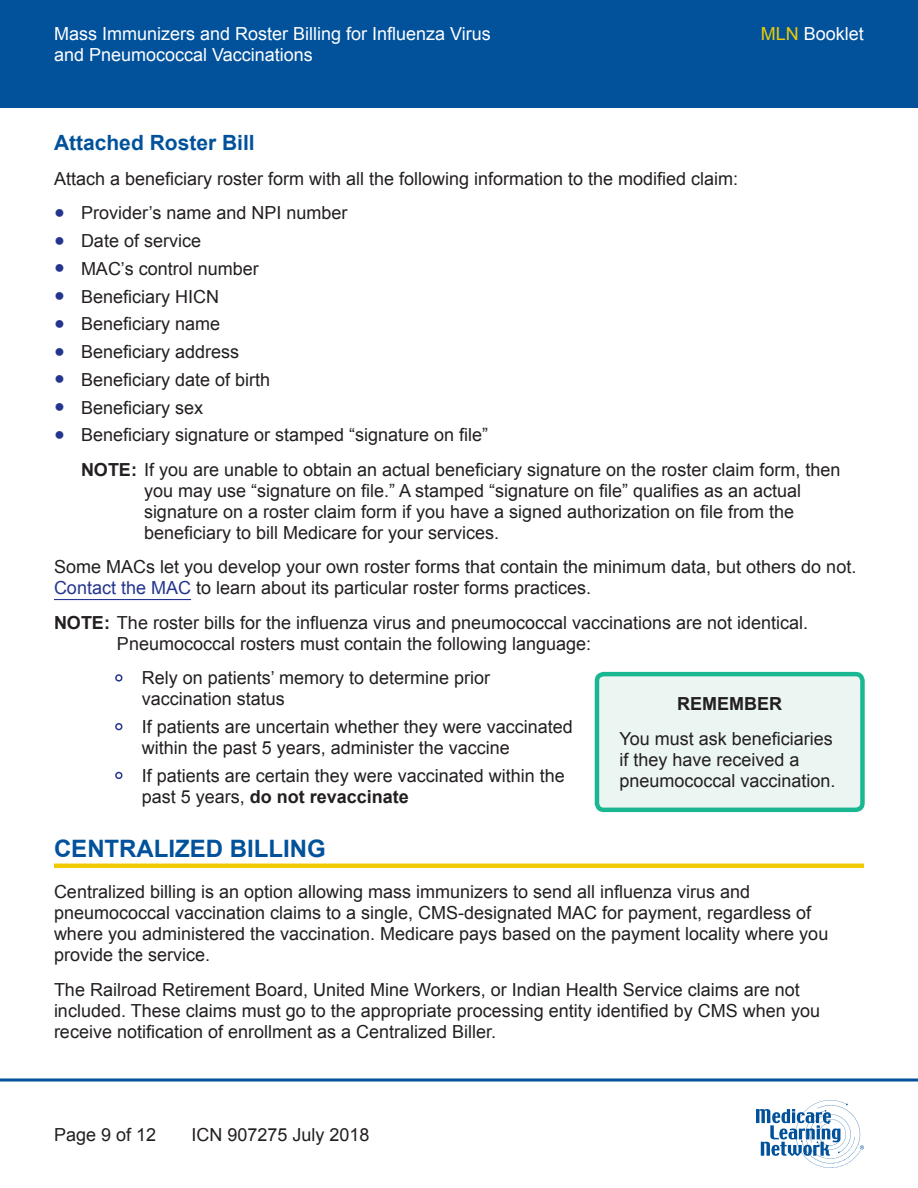
<style>
.page{position:relative;width:918px;height:1188px;background:#fff}
.page>*{position:absolute;margin:0;border:0;box-sizing:border-box;transform-origin:0 0}
.t1{font:700 24px "Arial";color:#01529b}
.t2{font:700 21px "Arial";color:#01529b}
.t3{font:18px/21px "Arial";color:#231f20}
.t4{font:18px "Arial";color:#fff}
.t5{font:700 18px "Arial";color:#231f20}
.s1{color:#f0cb02}
.s2{color:#25358f}
.s3{font-weight:700}
</style>
<div class="page">
<div style="left:0;top:0;width:918px;height:108px;background:#01529b"></div>
<svg style="left:0;top:1078px;width:918px;height:4px"></svg>
<svg style="left:756px;top:1100px;width:108px;height:68px"></svg>
<hr style="left:54px;top:599px;width:137px;height:1px;background:#25358f">
<hr style="left:54px;top:864px;width:810px;height:4px;background:#f0cb02">
<svg style="left:115px;top:674px;width:8px;height:8px"></svg>
<svg style="left:115px;top:723px;width:8px;height:8px"></svg>
<svg style="left:115px;top:771px;width:8px;height:9px"></svg>
<div style="left:597px;top:674px;width:265px;height:136px;background:#ebf5f1;border-radius:7px"></div>
<div style="left:595px;top:672px;width:270px;height:140px;border:4px solid #1ab892;border-radius:7px"></div>
<p class="t4" style="left:54px;top:22px;width:438px">Mass Immunizers and Roster Billing for Influenza Virus</p>
<p class="t4" style="left:761px;top:22px;width:105px"><span class="s1">MLN</span> Booklet</p>
<p class="t4" style="left:54px;top:43px;width:260px">and Pneumococcal Vaccinations</p>
<h4 class="t2" style="left:54px;top:129px;width:202px">Attached Roster Bill</h4>
<p class="t3" style="left:54px;top:168px;width:686px">Attach a beneficiary roster form with all the following information to the modified claim:</p>
<p class="t3" style="left:54px;top:203px;width:295px"><span class="s2">●</span> Provider’s name and NPI number</p>
<p class="t3" style="left:54px;top:230px;width:149px"><span class="s2">●</span> Date of service</p>
<p class="t3" style="left:54px;top:258px;width:206px"><span class="s2">●</span> MAC’s control number</p>
<p class="t3" style="left:54px;top:286px;width:167px"><span class="s2">●</span> Beneficiary HICN</p>
<p class="t3" style="left:54px;top:314px;width:168px"><span class="s2">●</span> Beneficiary name</p>
<p class="t3" style="left:54px;top:341px;width:187px"><span class="s2">●</span> Beneficiary address</p>
<p class="t3" style="left:54px;top:369px;width:218px"><span class="s2">●</span> Beneficiary date of birth</p>
<p class="t3" style="left:54px;top:397px;width:151px"><span class="s2">●</span> Beneficiary sex</p>
<p class="t3" style="left:54px;top:425px;width:436px"><span class="s2">●</span> Beneficiary signature or stamped “signature on file”</p>
<p class="t3" style="left:144px;top:459px;width:698px;text-indent:-63px"><span class="s3">NOTE:</span> If you are unable to obtain an actual beneficiary signature on the roster claim form, then you may use “signature on file.” A stamped “signature on file” qualifies as an actual signature on a roster claim form if you have a signed authorization on file from the beneficiary to bill Medicare for your services.</p>
<p class="t3" style="left:54px;top:557px;width:804px">Some MACs let you develop your own roster forms that contain the minimum data, but others do not.<br><span class="s2">Contact the MAC</span> to learn about its particular roster forms practices.</p>
<p class="t3" style="left:117px;top:612px;width:693px;text-indent:-63px"><span class="s3">NOTE:</span> The roster bills for the influenza virus and pneumococcal vaccinations are not identical.<br>Pneumococcal rosters must contain the following language:</p>
<p class="t3" style="left:142px;top:668px;width:350px">Rely on patients’ memory to determine prior vaccination status</p>
<p class="t3" style="left:142px;top:716px;width:433px">If patients are uncertain whether they were vaccinated within the past 5 years, administer the vaccine</p>
<p class="t3" style="left:142px;top:765px;width:425px">If patients are certain they were vaccinated within the past 5 years, <span class="s3">do not revaccinate</span></p>
<h2 class="t1" style="left:54px;top:832px;width:273px">CENTRALIZED BILLING</h2>
<p class="t3" style="left:54px;top:881px;width:776px">Centralized billing is an option allowing mass immunizers to send all influenza virus and pneumococcal vaccination claims to a single, CMS-designated MAC for payment, regardless of where you administered the vaccination. Medicare pays based on the payment locality where you provide the service.</p>
<p class="t3" style="left:54px;top:979px;width:768px">The Railroad Retirement Board, United Mine Workers, or Indian Health Service claims are not included. These claims must go to the appropriate processing entity identified by CMS when you receive notification of enrollment as a Centralized Biller.</p>
<p class="t5" style="left:677px;top:692px;width:106px">REMEMBER</p>
<p class="t3" style="left:619px;top:728px;width:218px">You must ask beneficiaries if they have received a pneumococcal vaccination.</p>
<p class="t3" style="left:54px;top:1124px;width:104px">Page 9 of 12</p>
<p class="t3" style="left:192px;top:1124px;width:180px">ICN 907275 July 2018</p>
</div>
